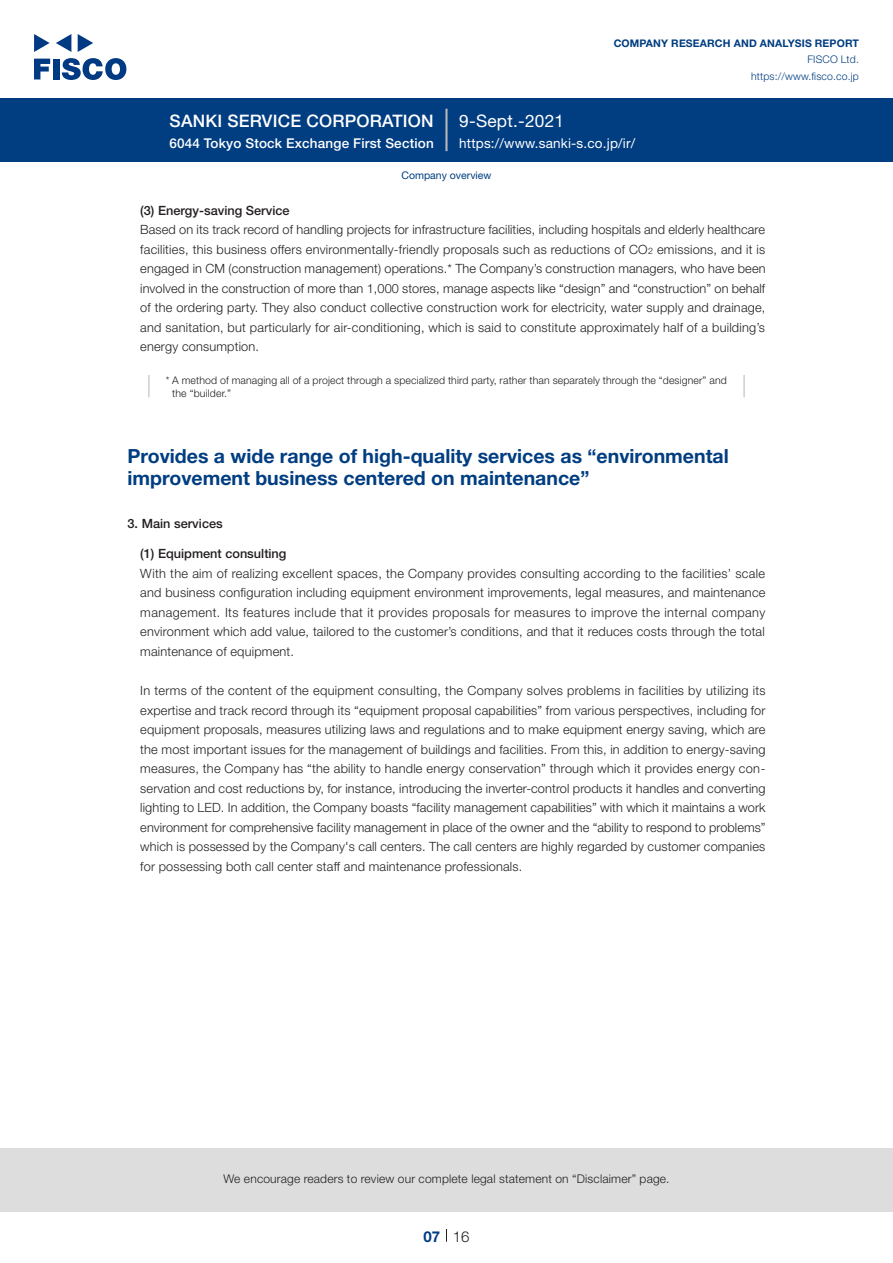
<style>
.page{position:relative;width:893px;height:1263px;background:#fff}
.page>*{position:absolute;margin:0;border:0;box-sizing:border-box;transform-origin:0 0}
.t1{font:700 19.5px/22.5px "Helvetica Neue LT Std";color:#003d81}
.t2{font:500 17.25px "Helvetica Neue LT Std";letter-spacing:.015em;color:#fff}
.t3{font:17.25px "Helvetica Neue LT Std";letter-spacing:.015em;color:#fff}
.t4{font:300 15px "Helvetica Neue LT Std";color:#231f20}
.t5{font:700 15px "Helvetica Neue LT Std";color:#003d81}
.t6{font:500 13.5px "Helvetica Neue LT Std";letter-spacing:.015em;color:#fff}
.t7{font:13.5px "Helvetica Neue LT Std";color:#fff}
.t8{font:300 12.75px/19.5px "Helvetica Neue LT Std";letter-spacing:.015em;color:#231f20;text-align:justify}
.t9{font:500 12.75px "Helvetica Neue LT Std";color:#231f20}
.t10{font:300 12px "Helvetica Neue LT Std";letter-spacing:.015em;color:#231f20}
.t11{font:300 10.5px/13.5px "Helvetica Neue LT Std";letter-spacing:.015em;color:#231f20}
.t12{font:700 10.5px "Helvetica Neue LT Std";letter-spacing:.015em;color:#003d81}
.t13{font:300 10.5px/16.5px "Helvetica Neue LT Std";letter-spacing:.015em;color:#003d81;text-align:right}
.t14{font:10.5px "Helvetica Neue LT Std";color:#003d81}
.t15{font:300 8.85px "Helvetica Neue LT Std";color:#231f20}
</style>
<div class="page">
<div style="left:0;top:1148px;width:893px;height:64px;background:#ddd"></div>
<svg style="left:34px;top:59px;width:16px;height:20px"></svg>
<div style="left:53px;top:59px;width:6px;height:20px;background:#003a83"></div>
<svg style="left:62px;top:58px;width:64px;height:22px"></svg>
<svg style="left:34px;top:34px;width:16px;height:18px"></svg>
<svg style="left:78px;top:34px;width:15px;height:18px"></svg>
<svg style="left:56px;top:34px;width:15px;height:18px"></svg>
<div style="left:0;top:98px;width:893px;height:64px;background:#003d81"></div>
<hr style="left:445px;top:109px;width:3px;height:42px;background:#b5b5b6">
<svg style="left:446px;top:1229px;width:1px;height:13px"></svg>
<hr style="left:148px;top:375px;width:2px;height:22px;background:#d3d3d3">
<hr style="left:743px;top:375px;width:2px;height:22px;background:#d3d3d3">
<h2 class="t2" style="left:170px;top:110px;width:266px">SANKI SERVICE CORPORATION</h2>
<p class="t6" style="left:169px;top:135px;width:266px">6044 Tokyo Stock Exchange First Section</p>
<h2 class="t3" style="left:459px;top:110px;width:106px">9-Sept.-2021</h2>
<p class="t12" style="left:614px;top:37px;width:247px">COMPANY RESEARCH AND ANALYSIS REPORT</p>
<p class="t13" style="left:751px;top:51px;width:109px">FISCO Ltd. https://www.fisco.co j p.</p>
<p class="t7" style="left:459px;top:135px;width:178px">h t t p s : / / w w w . s a n k i .s- c o j p. /i r/</p>
<p class="t14" style="left:401px;top:169px;width:92px">Company overview</p>
<p class="t9" style="left:140px;top:203px;width:151px">3( ) Energy-saving Service</p>
<p class="t8" style="left:140px;top:220px;width:626px;text-align:right">Based on its track record of handling projects for infrastructure facilities, including hospitals and elderly healthcare emissions, and isit</p>
<p class="t8" style="left:140px;top:239px;width:627px;text-align:left">facilities, this business offers environmentally-friendly proposals such as reductions of CO<br>engaged in CM (construction management) operations.* The Company s’ construction managers, who have been involved in the construction of more than 1,000 stores, manage aspects like “design” and “construction” on behalf of the ordering party. They also conduct collective construction work for electricity, water supply and drainage, and sanitation, but particularly for air-conditioning, which is said to constitute approximately half of a building s’ energy consumption.</p>
<p class="t11" style="left:172px;top:373px;width:556px;text-indent:-6px">* A method of managing all of a project through a specialized third party, rather than separately through the “designer” and the “builder “.</p>
<p class="t15" style="left:648px;top:245px;width:6px">2</p>
<h1 class="t1" style="left:128px;top:444px;width:603px">Provides a wide range of high-quality services as “environmental improvement business centered on maintenance“</h1>
<p class="t9" style="left:128px;top:516px;width:97px">3. Main services</p>
<p class="t9" style="left:140px;top:546px;width:148px">1( ) Equipment consulting</p>
<p class="t8" style="left:140px;top:563px;width:627px">With the aim of realizing excellent spaces, the Company provides consulting according to the facilities’ scale and business configuration including equipment environment improvements, legal measures, and maintenance management. Its features include that it provides proposals for measures to improve the internal company environment which add value, tailored to the customer s’ conditions, and that it reduces costs through the total maintenance of equipment.</p>
<p class="t8" style="left:140px;top:680px;width:627px">In terms of the content of the equipment consulting, the Company solves problems in facilities by utilizing its expertise and track record through its “equipment proposal capabilities” from various perspectives, including for equipment proposals, measures utilizing laws and regulations and to make equipment energy saving, which are the most important issues for the management of buildings and facilities. From this in, addition to energy-saving</p>
<p class="t8" style="left:140px;top:778px;width:627px">servation and cost reductions by, for instance, introducing the inverter-control products it handles and converting</p>
<p class="t8" style="left:140px;top:758px;width:627px">measures, the Company has “the ability to handle energy conservation” through which it provides energy con-</p>
<p class="t8" style="left:140px;top:797px;width:627px">lighting to LED In. addition, the Company boasts “facility management capabilities” with which it maintains a work environment for comprehensive facility management in place of the owner and the “ability to respond to problems“ which is possessed by the Company s' call centers. The call centers are highly regarded by customer companies for possessing both call center staff and maintenance professionals.</p>
<p class="t10" style="left:223px;top:1171px;width:448px">We encourage readers to review our complete legal statement on “Disclaimer” page.</p>
<p class="t5" style="left:423px;top:1227px;width:18px">07</p>
<p class="t4" style="left:453px;top:1227px;width:18px">16</p>
</div>
